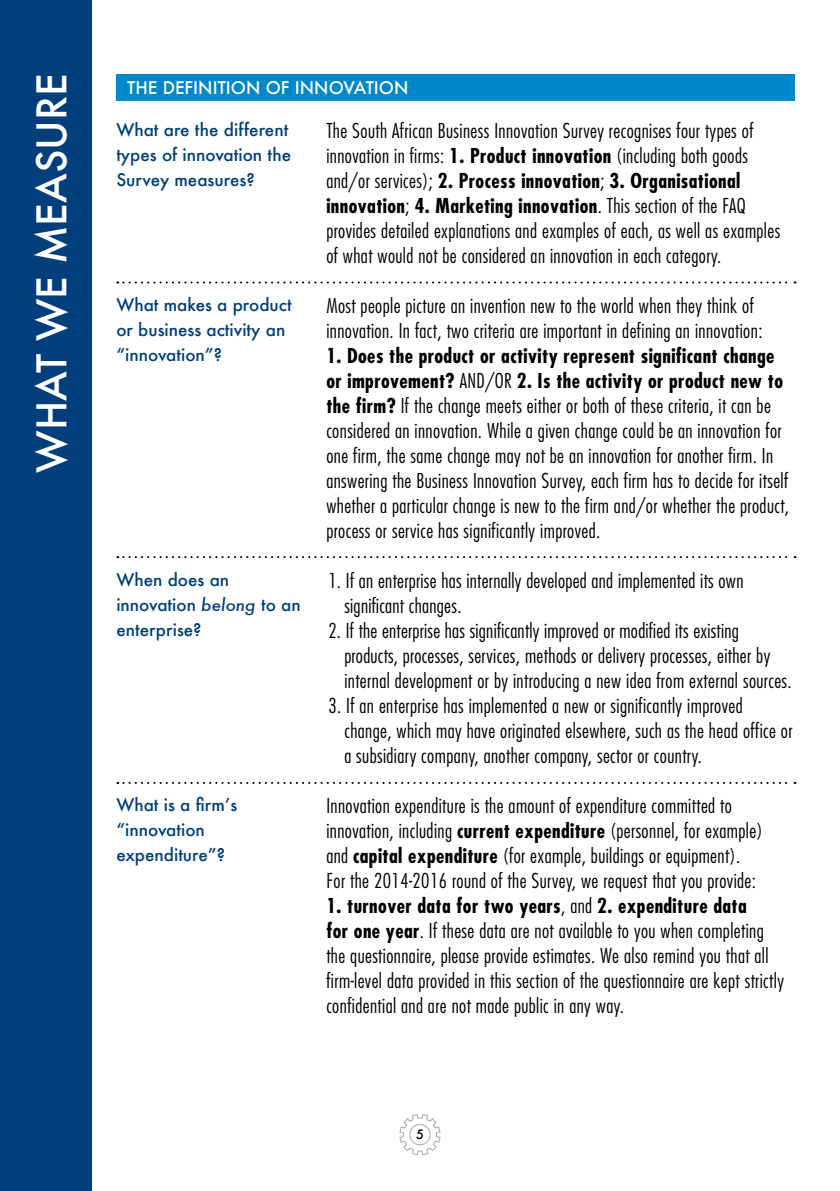
<style>
.page{position:relative;width:840px;height:1191px;background:#fff}
.page>*{position:absolute;margin:0;border:0;box-sizing:border-box;transform-origin:0 0}
.t1{font:500 40px "Futura";color:#fff}
.t2{font:300 condensed 20px/25px "Futura";letter-spacing:.02em;color:#000}
.t3{font:500 17px/25px "Futura";color:#003f7c}
.t4{font:500 17px "Futura";color:#fff}
.t5{font:500 12.6px "Futura";color:#000}
.s1{font-style:italic}
.s2{font-weight:700}
</style>
<div class="page">
<svg style="left:399px;top:1114px;width:41px;height:41px"></svg>
<svg style="left:117px;top:281px;width:678px;height:2px"></svg>
<svg style="left:117px;top:556px;width:678px;height:2px"></svg>
<svg style="left:117px;top:782px;width:678px;height:2px"></svg>
<div style="left:116px;top:74px;width:678px;height:26px;background:#0088ca"></div>
<div style="left:0;top:0;width:91px;height:1191px;background:#003f7c"></div>
<p class="t1" style="left:24px;top:473px;width:400px;rotate:-90deg">WHAT WE MEASURE</p>
<p class="t4" style="left:127px;top:76px;width:283px">THE DEFINITION OF INNOVATION</p>
<p class="t3" style="left:116px;top:117px;width:176px">What are the different types of innovation the<br>Survey measures?</p>
<p class="t3" style="left:116px;top:292px;width:177px">What makes a product or business activity an “innovation”?</p>
<p class="t3" style="left:116px;top:567px;width:186px">When does an innovation <span class="s1">belong</span> to an enterprise?</p>
<p class="t3" style="left:116px;top:792px;width:122px">What is a firm’s “innovation expenditure”?</p>
<p class="t2" style="left:326px;top:118px;width:455px">The South African Business Innovation Survey recognises four types of innovation in firms: <span class="s2">1. Product innovation</span> (including both goods and/or services); <span class="s2">2. Process innovation</span>; <span class="s2">3. Organisational innovation</span>; <span class="s2">4. Marketing innovation</span>. This section of the FAQ provides detailed explanations and examples of each, as well as examples of what would not be considered an innovation in each category.</p>
<p class="t2" style="left:326px;top:293px;width:437px">Most people picture an invention new to the world when they think of innovation. In fact, two criteria are important in defining an innovation:</p>
<p class="t2" style="left:326px;top:343px;width:464px"><span class="s2">1. Does the product or activity represent significant change or improvement?</span> AND/OR <span class="s2">2. Is the activity or product new to the firm?</span> If the change meets either or both of these criteria, it can be considered an innovation. While a given change could be an innovation for one firm, the same change may not be an innovation for another firm. In answering the Business Innovation Survey, each firm has to decide for itself whether a particular change is new to the firm and/or whether the product, process or service has significantly improved.</p>
<p class="t2" style="left:344px;top:568px;width:400px;text-indent:-16px">1. If an enterprise has internally developed and implemented its own significant changes.</p>
<p class="t2" style="left:344px;top:618px;width:448px;text-indent:-16px">2. If the enterprise has significantly improved or modified its existing products, processes, services, methods or delivery processes, either by internal development or by introducing a new idea from external sources.</p>
<p class="t2" style="left:344px;top:693px;width:449px;text-indent:-16px">3. If an enterprise has implemented a new or significantly improved change, which may have originated elsewhere, such as the head office or a subsidiary company, another company, sector or country.</p>
<p class="t2" style="left:326px;top:793px;width:437px">Innovation expenditure is the amount of expenditure committed to innovation, including <span class="s2">current expenditure</span> (personnel, for example)</p>
<p class="t2" style="left:326px;top:843px;width:415px">and <span class="s2">capital expenditure</span> (for example, buildings or equipment).</p>
<p class="t2" style="left:326px;top:868px;width:431px">For the 2014-2016 round of the Survey, we request that you provide:</p>
<p class="t2" style="left:326px;top:893px;width:459px"><span class="s2">1. turnover data for two years</span>, and <span class="s2">2. expenditure data<br>for one year</span>. If these data are not available to you when completing the questionnaire, please provide estimates. We also remind you that all firm-level data provided in this section of the questionnaire are kept strictly confidential and are not made public in any way.</p>
<p class="t5" style="left:416px;top:1125px;width:9px">5</p>
</div>
